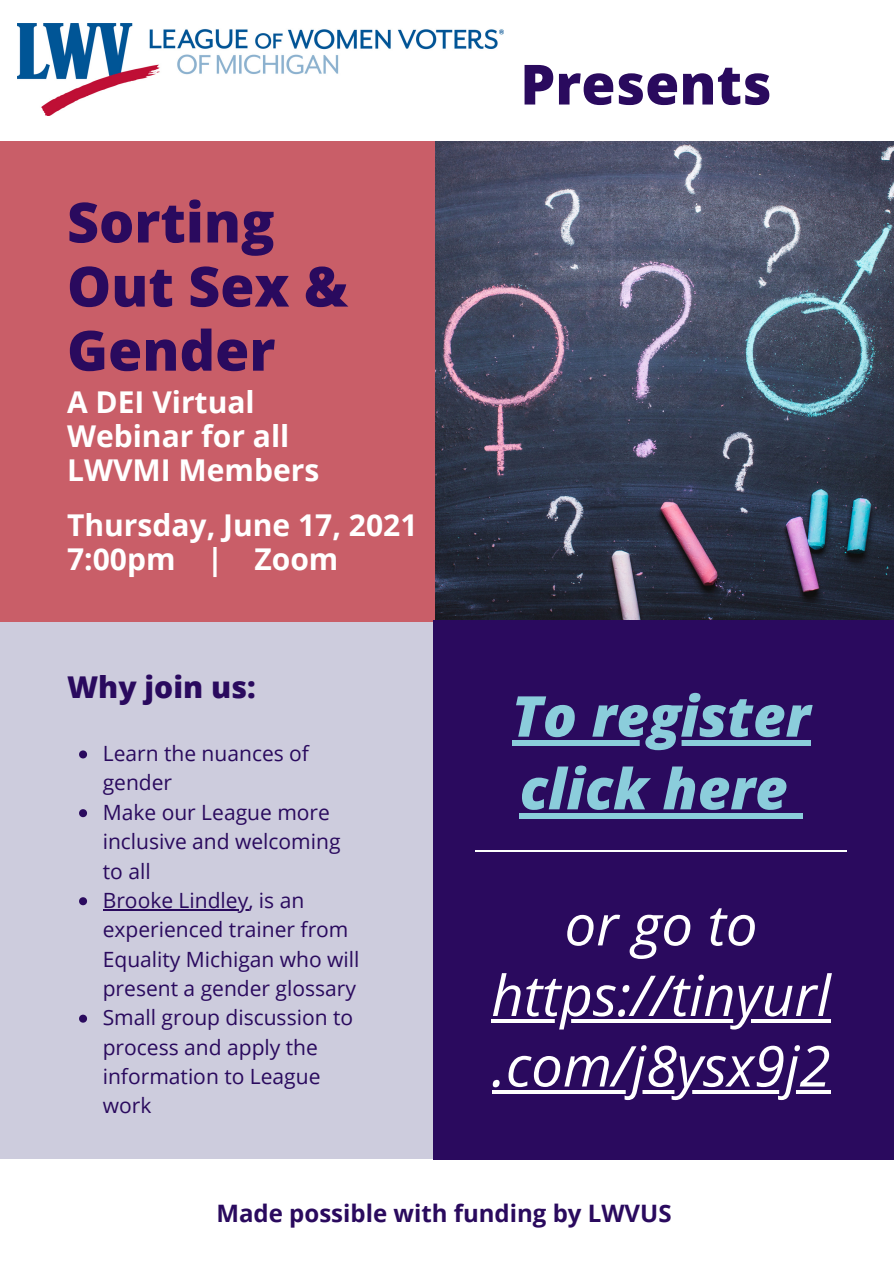
<style>
.page{position:relative;width:894px;height:1264px;background:#fff}
.page>*{position:absolute;margin:0;border:0;box-sizing:border-box;transform-origin:0 0}
.t1{font:italic 56.4px/70.5px "Open Sans";color:#fff;text-align:center}
.t2{font:italic 800 56.4px/72.6px "Open Sans";color:#8bcddb}
.t3{font:800 55.35px/64.1px "Open Sans";color:#2a0a5e}
.t4{font:700 30px/33.6px "Open Sans";color:#fff}
.t5{font:800 30px "Open Sans";color:#2a0a5e}
.t6{font:700 24px "Open Sans";color:#2a0a5e}
.t7{font:21px/29.4px "Open Sans";color:#2a0a5e}
</style>
<div class="page">
<div style="left:0;top:0;width:893px;height:1263px;background:#cdccdd"></div>
<img style="left:434px;top:141px;width:459px;height:479px">
<div style="left:0;top:141px;width:434px;height:480px;background:#c95e68"></div>
<div style="left:0;top:0;width:893px;height:141px;background:#fff"></div>
<div style="left:0;top:1158px;width:893px;height:105px;background:#fff"></div>
<div style="left:432px;top:620px;width:461px;height:540px;background:#2a0a5e"></div>
<hr style="left:475px;top:850px;width:371px;height:2px;background:#fcfefe">
<hr style="left:491px;top:1019px;width:339px;height:3px;background:#fff">
<svg style="left:492px;top:1090px;width:338px;height:3px"></svg>
<div style="left:511px;top:740px;width:299px;height:6px;background:#8bcddb"></div>
<div style="left:519px;top:813px;width:268px;height:5px;background:#8bcddb"></div>
<div style="left:787px;top:813px;width:15px;height:5px;background:#8bcddb"></div>
<img style="left:17px;top:24px;width:486px;height:92px">
<svg style="left:79px;top:750px;width:8px;height:8px"></svg>
<svg style="left:79px;top:809px;width:8px;height:8px"></svg>
<svg style="left:79px;top:897px;width:8px;height:8px"></svg>
<hr style="left:103px;top:909px;width:145px;height:1px;background:#2a0a5e">
<svg style="left:79px;top:1014px;width:8px;height:8px"></svg>
<p class="t3" style="left:67px;top:189px;width:282px">Sorting<br>Out Sex &amp;<br>Gender</p>
<p class="t4" style="left:67px;top:385px;width:254px">A DEI Virtual<br>Webinar for all<br>LWVMI Members</p>
<p class="t4" style="left:67px;top:508px;width:352px">Thursday, June 17, 2021</p>
<p class="t4" style="left:67px;top:541px;width:273px">7:00pm | Zoom</p>
<p class="t5" style="left:67px;top:665px;width:190px">Why join us:</p>
<p class="t7" style="left:103px;top:738px;width:208px">Learn the nuances of gender</p>
<p class="t7" style="left:103px;top:797px;width:239px">Make our League more inclusive and welcoming to all</p>
<p class="t7" style="left:103px;top:885px;width:258px">Brooke Lindley, is an experienced trainer from<br>Equality Michigan who will present a gender glossary</p>
<p class="t7" style="left:103px;top:1002px;width:252px">Small group discussion to process and apply the information to League work</p>
<p class="t3" style="left:520px;top:51px;width:253px">Presents</p>
<p class="t2" style="left:511px;top:678px;width:300px">To register click here</p>
<p class="t1" style="left:491px;top:888px;width:341px">or go to https://tinyurl .com/j8ysx9j2</p>
<p class="t6" style="left:216px;top:1195px;width:456px">Made possible with funding by LWVUS</p>
</div>
